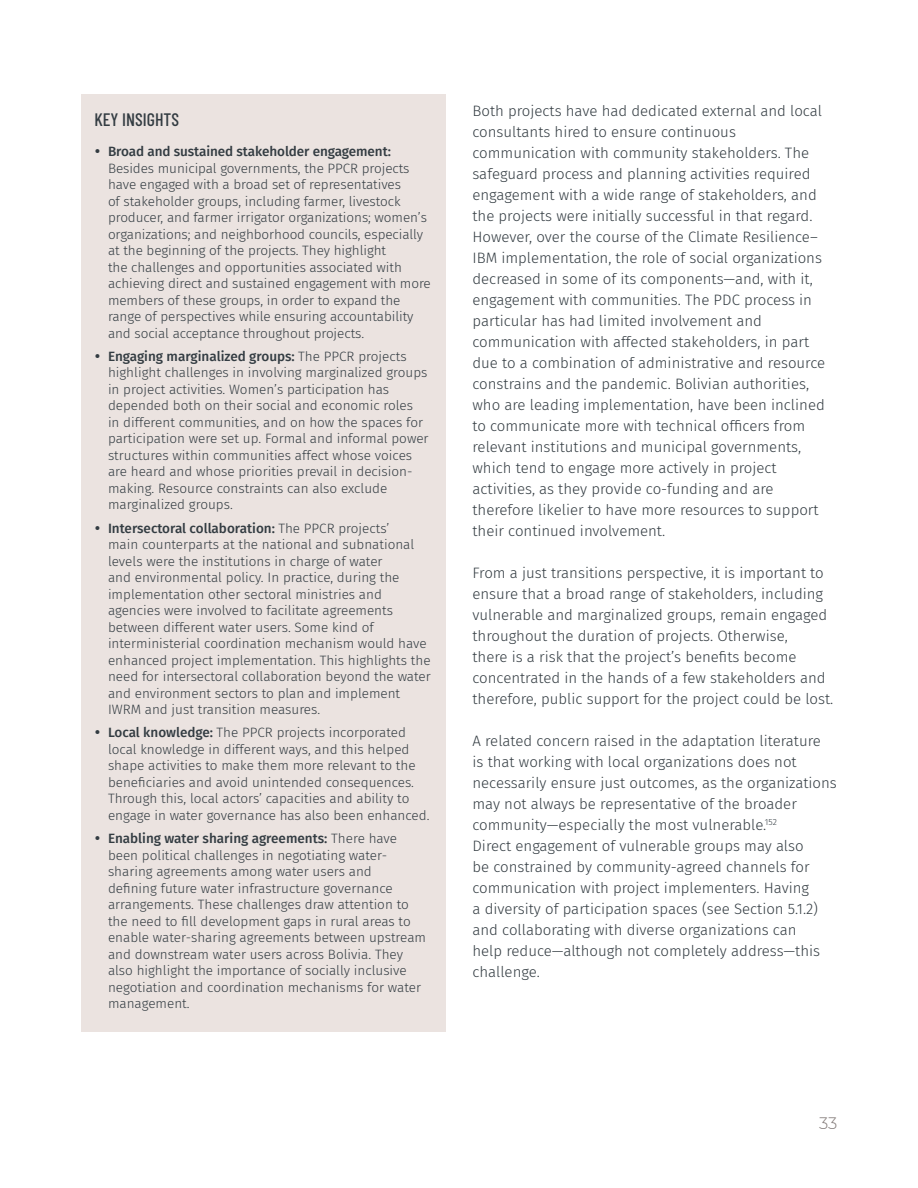
<style>
.page{position:relative;width:918px;height:1188px;background:#fff}
.page>*{position:absolute;margin:0;border:0;box-sizing:border-box;transform-origin:0 0}
.Box_title{font:500 18px "Barlow Condensed";color:#333c42}
.t1{font:300 16.5px "Montserrat";color:#807876}
.Text{font:300 15px/21px "Fira Sans";color:#333c42}
.t2{font:300 13.5px/16.5px "Fira Sans";color:#333c42}
.s1{font-weight:500}
</style>
<div class="page">
<div style="left:81px;top:94px;width:365px;height:938px;background:#ebe3e0"></div>
<p class="Box_title" style="left:94px;top:107px;width:86px">KEY INSIGHTS</p>
<p class="t2" style="left:108px;top:143px;width:324px"><span class="s1">Broad and sustained stakeholder engagement:<br></span>Besides municipal governments, the PPCR projects have engaged with a broad set of representatives<br>of stakeholder groups, including farmer, livestock producer, and farmer irrigator organizations; women’s organizations; and neighborhood councils, especially at the beginning of the projects. They highlight<br>the challenges and opportunities associated with achieving direct and sustained engagement with more members of these groups, in order to expand the range of perspectives while ensuring accountability and social acceptance throughout projects.</p>
<p class="t2" style="left:108px;top:348px;width:322px"><span class="s1">Engaging marginalized groups:</span> The PPCR projects highlight challenges in involving marginalized groups in project activities. Women’s participation has depended both on their social and economic roles<br>in different communities, and on how the spaces for participation were set up. Formal and informal power structures within communities affect whose voices are heard and whose priorities prevail in decision&shy;making. Resource constraints can also exclude marginalized groups.</p>
<p class="t2" style="left:108px;top:519px;width:324px"><span class="s1">Intersectoral collaboration:</span> The PPCR projects’<br>main counterparts at the national and subnational levels were the institutions in charge of water<br>and environmental policy. In practice, during the implementation other sectoral ministries and agencies were involved to facilitate agreements between different water users. Some kind of interministerial coordination mechanism would have enhanced project implementation. This highlights the need for intersectoral collaboration beyond the water and environment sectors to plan and implement IWRM and just transition measures.</p>
<p class="t2" style="left:108px;top:724px;width:323px"><span class="s1">Local knowledge:</span> The PPCR projects incorporated local knowledge in different ways, and this helped shape activities to make them more relevant to the beneficiaries and avoid unintended consequences.<br>Through this, local actors’ capacities and ability to engage in water governance has also been enhanced.</p>
<p class="t2" style="left:108px;top:830px;width:320px"><span class="s1">Enabling water sharing agreements:</span> There have been political challenges in negotiating water&shy;sharing agreements among water users and<br>defining future water infrastructure governance arrangements. These challenges draw attention to the need to fill development gaps in rural areas to enable water-sharing agreements between upstream and downstream water users across Bolivia. They also highlight the importance of socially inclusive negotiation and coordination mechanisms for water management.</p>
<p class="Text" style="left:472px;top:100px;width:354px">Both projects have had dedicated external and local consultants hired to ensure continuous communication with community stakeholders. The safeguard process and planning activities required engagement with a wide range of stakeholders, and the projects were initially successful in that regard.<br>However, over the course of the Climate Resilience– IBM implementation, the role of social organizations decreased in some of its components—and, with it, engagement with communities. The PDC process in particular has had limited involvement and communication with affected stakeholders, in part due to a combination of administrative and resource constrains and the pandemic. Bolivian authorities, who are leading implementation, have been inclined to communicate more with technical officers from relevant institutions and municipal governments, which tend to engage more actively in project activities, as they provide co-funding and are therefore likelier to have more resources to support their continued involvement.</p>
<p class="Text" style="left:472px;top:562px;width:362px">From a just transitions perspective, it is important to ensure that a broad range of stakeholders, including vulnerable and marginalized groups, remain engaged throughout the duration of projects. Otherwise,<br>there is a risk that the project’s benefits become concentrated in the hands of a few stakeholders and therefore, public support for the project could be lost.</p>
<p class="Text" style="left:472px;top:730px;width:366px">A related concern raised in the adaptation literature<br>is that working with local organizations does not necessarily ensure just outcomes, as the organizations may not always be representative of the broader community—especially the most vulnerable.<sup>152<br></sup>Direct engagement of vulnerable groups may also<br>be constrained by community-agreed channels for communication with project implementers. Having<br>a diversity of participation spaces (see Section 5.1.2) and collaborating with diverse organizations can<br>help reduce—although not completely address—this challenge.</p>
<p class="t1" style="left:819px;top:1112px;width:20px">33</p>
</div>
